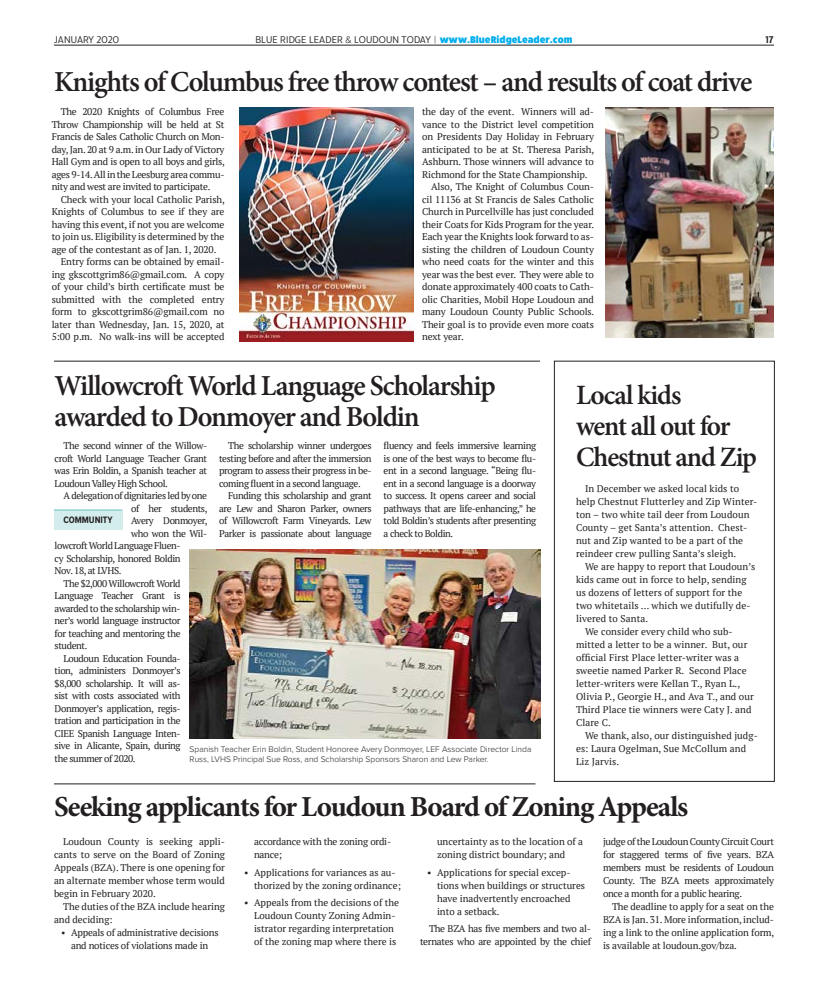
<style>
.page{position:relative;width:828px;height:990px;background:#fff}
.page>*{position:absolute;margin:0;border:0;box-sizing:border-box;transform-origin:0 0}
.t1{font:600 29px/31px "Minion Pro";letter-spacing:-.04em;color:#231f20}
.t2{font:700 29px "Minion Pro";letter-spacing:-.04em;color:#231f20}
.t3{font:600 28px/31px "Minion Pro";letter-spacing:-.04em;color:#231f20}
.t4{font:10px "Ruck Sack";letter-spacing:.01em;color:#231f20}
.t5{font:600 10px "Ruck Sack";color:#231f20}
._3-Body{font:9.8px/12.5px "PT Serif";color:#231f20;text-align:justify}
._3-Body-2{font:9.8px "PT Serif";letter-spacing:-.04em;color:#231f20}
._3-Body-3{font:9.8px/13px "PT Serif";letter-spacing:-.02em;color:#231f20;text-align:center}
._3-Body-4{font:9.8px/13px "PT Serif";letter-spacing:-.03em;color:#231f20;text-align:right}
.t6{font:700 9.6px "Proxima Nova Cond";color:#231f20}
._7-Caption{font:300 8.5px/10.2px "Proxima Nova";color:#231f20}
.s1{font-family:"Proxima Nova";font-weight:300}
.s2{font-weight:900}
.s3{font-weight:900;color:#00aeef}
</style>
<div class="page">
<img style="left:239px;top:108px;width:174px;height:233px">
<img style="left:606px;top:108px;width:168px;height:230px">
<img style="left:190px;top:550px;width:351px;height:189px">
<div style="left:54px;top:510px;width:68px;height:19px;background:#d3ecec"></div>
<hr style="left:54px;top:510px;width:68px;height:1px;background:#6cbfbf">
<div style="left:554px;top:361px;width:221px;height:421px;border:1px solid #231f20"></div>
<hr style="left:54px;top:784px;width:482px;height:1px;background:#231f20">
<hr style="left:54px;top:361px;width:486px;height:1px;background:#231f20">
<hr style="left:54px;top:45px;width:720px;height:1px;background:#231f20">
<p class="t4" style="left:54px;top:32px;width:66px">JANUARY 2020</p>
<p class="t4" style="left:255px;top:32px;width:318px">BLUE RIDGE LEADER <span class="s1">&amp;</span> LOUDOUN TODAY <span class="s2">|</span> <span class="s3">www.BlueRidgeLeader.com</span></p>
<p class="t5" style="left:765px;top:32px;width:10px">17</p>
<h3 class="t1" style="left:54px;top:66px;width:700px">Knights of Columbus free throw contest – and results of coat drive</h3>
<p class="_3-Body" style="left:52px;top:105px;width:175px;text-indent:9px">The 2020 Knights of Columbus Free Throw Championship will be held at St Francis de Sales Catholic Church on Mon&shy;day, Jan. 20 at 9 a.m. in Our Lady of Victory Hall Gym and is open to all boys and girls, ages 9-14. All in the Leesburg area commu&shy;nity and west are invited to participate.</p>
<p class="_3-Body" style="left:52px;top:193px;width:175px;text-indent:9px">Check with your local Catholic Parish, Knights of Columbus to see if they are having this event, if not you are welcome to join us. Eligibility is determined by the age of the contestant as of Jan. 1, 2020.</p>
<p class="_3-Body" style="left:52px;top:255px;width:174px;text-indent:9px">Entry forms can be obtained by email&shy;ing gkscottgrim86@gmail.com. A copy of your child’s birth certificate must be submitted with the completed entry form to gkscottgrim86@gmail.com no later than Wednesday, Jan. 15, 2020, at 5:00 p.m. No walk-ins will be accepted</p>
<p class="_3-Body" style="left:422px;top:105px;width:174px">the day of the event. Winners will ad&shy;vance to the District level competition on Presidents Day Holiday in February anticipated to be at St. Theresa Parish, Ashburn. Those winners will advance to Richmond for the State Championship.</p>
<p class="_3-Body" style="left:422px;top:180px;width:174px;text-indent:9px">Also, The Knight of Columbus Coun&shy;cil 11136 at St Francis de Sales Catholic Church in Purcellville has just concluded their Coats for Kids Program for the year.<br>Each year the Knights look forward to as&shy;sisting the children of Loudoun County who need coats for the winter and this year was the best ever. They were able to donate approximately 400 coats to Cath&shy;olic Charities, Mobil Hope Loudoun and many Loudoun County Public Schools.<br>Their goal is to provide even more coats next year.</p>
<h3 class="t1" style="left:55px;top:371px;width:443px">Willowcroft World Language Scholarship awarded to Donmoyer and Boldin</h3>
<p class="_3-Body" style="left:384px;top:440px;width:154px">fluency and feels immersive learning is one of the best ways to become flu&shy;ent in a second language. “Being flu&shy;ent in a second language is a doorway to success. It opens career and social pathways that are life-enhancing,” he told Boldin’s students after presenting a check to Boldin.</p>
<p class="_3-Body" style="left:55px;top:440px;width:154px;text-indent:9px">The second winner of the Willow&shy;croft World Language Teacher Grant was Erin Boldin, a Spanish teacher at Loudoun Valley High School.</p>
<p class="_3-Body-2" style="left:64px;top:490px;width:145px">A delegation of dignitaries led by one</p>
<p class="_3-Body-2" style="left:131px;top:502px;width:78px">of her students,</p>
<p class="_3-Body-2" style="left:131px;top:515px;width:78px">Avery Donmoyer,</p>
<p class="_3-Body-2" style="left:131px;top:527px;width:78px">who won the Wil-</p>
<p class="_3-Body-2" style="left:55px;top:540px;width:128px">lowcroft World Language Fluen-</p>
<p class="_3-Body-2" style="left:55px;top:552px;width:128px">cy Scholarship, honored Boldin</p>
<p class="_3-Body-2" style="left:55px;top:565px;width:69px">Nov. 18, at LVHS.</p>
<p class="_3-Body" style="left:55px;top:577px;width:128px;text-indent:9px">The $2,000 Willowcroft World Language Teacher Grant is awarded to the scholarship win&shy;ner’s world language instructor for teaching and mentoring the student.</p>
<p class="_3-Body" style="left:55px;top:652px;width:128px;text-indent:9px">Loudoun Education Founda&shy;tion, administers Donmoyer’s $8,000 scholarship. It will as&shy;sist with costs associated with Donmoyer’s application, regis&shy;tration and participation in the CIEE Spanish Language Inten&shy;sive in Alicante, Spain, during the summer of 2020.</p>
<p class="_3-Body" style="left:219px;top:440px;width:154px;text-indent:9px">The scholarship winner undergoes testing before and after the immersion program to assess their progress in be&shy;coming fluent in a second language.</p>
<p class="_3-Body" style="left:219px;top:490px;width:154px;text-indent:9px">Funding this scholarship and grant are Lew and Sharon Parker, owners of Willowcroft Farm Vineyards. Lew Parker is passionate about language</p>
<p class="t6" style="left:63px;top:513px;width:51px">COMMUNITY</p>
<p class="_7-Caption" style="left:190px;top:743px;width:343px">Spanish Teacher Erin Boldin, Student Honoree Avery Donmoyer, LEF Associate Director Linda<br>Russ, LVHS Principal Sue Ross, and Scholarship Sponsors Sharon and Lew Parker.</p>
<h3 class="t3" style="left:576px;top:380px;width:183px">Local kids<br>went all out for<br>Chestnut and Zip</h3>
<p class="_3-Body" style="left:576px;top:482px;width:183px;line-height:13px;text-align:left;text-indent:9px">In December we asked local kids to help Chestnut Flutterley and Zip Winter&shy;ton – two white tail deer from Loudoun County – get Santa’s attention. Chest&shy;nut and Zip wanted to be a part of the reindeer crew pulling Santa’s sleigh.</p>
<p class="_3-Body" style="left:576px;top:560px;width:181px;line-height:13px;text-align:left;text-indent:9px">We are happy to report that Loudoun’s kids came out in force to help, sending us dozens of letters of support for the two whitetails … which we dutifully de&shy;livered to Santa.</p>
<p class="_3-Body" style="left:576px;top:625px;width:179px;line-height:13px;text-align:left;text-indent:9px">We consider every child who sub&shy;mitted a letter to be a winner. But, our official First Place letter-writer was a sweetie named Parker R. Second Place letter-writers were Kellan T., Ryan L., Olivia P., Georgie H., and Ava T., and our Third Place tie winners were Caty J. and Clare C.</p>
<p class="_3-Body" style="left:576px;top:729px;width:183px;line-height:13px;text-align:left;text-indent:9px">We thank, also, our distinguished judg&shy;es: Laura Ogelman, Sue McCollum and<br>Liz Jarvis.</p>
<h3 class="t2" style="left:54px;top:787px;width:636px">Seeking applicants for Loudoun Board of Zoning Appeals</h3>
<p class="_3-Body" style="left:54px;top:835px;width:173px;line-height:13px;text-indent:9px">Loudoun County is seeking appli&shy;cants to serve on the Board of Zoning Appeals (BZA). There is one opening for an alternate member whose term would begin in February 2020.</p>
<p class="_3-Body" style="left:54px;top:900px;width:173px;line-height:13px;text-indent:9px">The duties of the BZA include hearing and deciding:</p>
<p class="_3-Body-3" style="left:61px;top:926px;width:159px">• Appeals of administrative decisions and notices of violations made in</p>
<p class="_3-Body-3" style="left:254px;top:835px;width:139px;text-align:left">accordance with the zoning ordi&shy;nance;</p>
<p class="_3-Body" style="left:254px;top:866px;width:148px;line-height:13px;text-indent:-10px">• Applications for variances as au&shy;thorized by the zoning ordinance;</p>
<p class="_3-Body" style="left:254px;top:896px;width:146px;line-height:13px;text-align:left;text-indent:-10px">• Appeals from the decisions of the<br>Loudoun County Zoning Admin&shy;istrator regarding interpretation of the zoning map where there is</p>
<p class="_3-Body" style="left:437px;top:835px;width:148px;line-height:13px">uncertainty as to the location of a zoning district boundary; and</p>
<p class="_3-Body" style="left:437px;top:866px;width:150px;line-height:13px;text-align:left;text-indent:-10px">• Applications for special excep&shy;tions when buildings or structures have inadvertently encroached into a setback.</p>
<p class="_3-Body-4" style="left:420px;top:922px;width:173px">The BZA has five members and two al&shy;ternates who are appointed by the chief</p>
<p class="_3-Body" style="left:603px;top:835px;width:173px;line-height:13px">judge of the Loudoun County Circuit Court for staggered terms of five years. BZA members must be residents of Loudoun County. The BZA meets approximately once a month for a public hearing.</p>
<p class="_3-Body" style="left:603px;top:900px;width:173px;line-height:13px;text-indent:9px">The deadline to apply for a seat on the BZA is Jan. 31. More information, includ&shy;ing a link to the online application form, is available at loudoun.gov/bza.</p>
</div>
